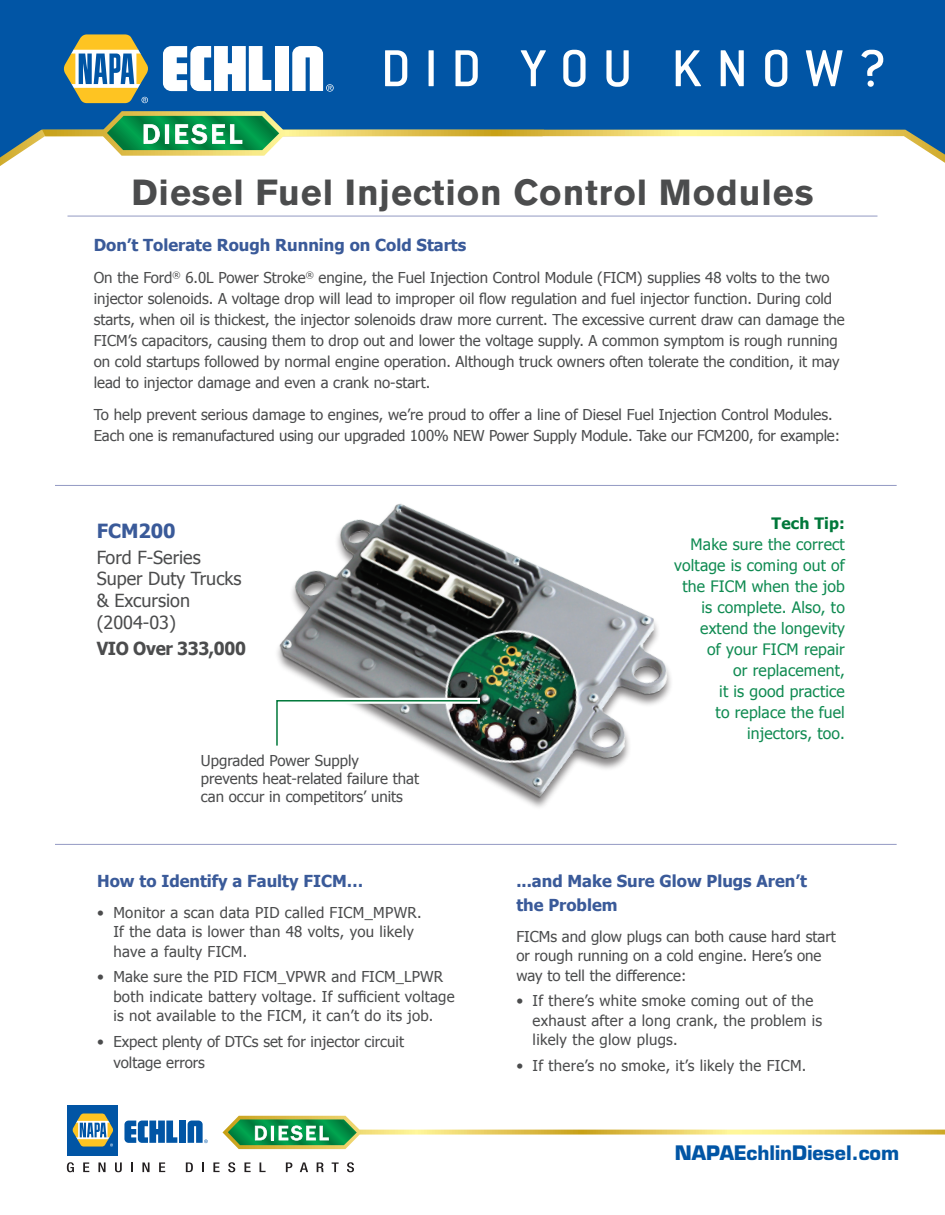
<style>
.page{position:relative;width:945px;height:1215px;background:#fff}
.page>*{position:absolute;margin:0;border:0;box-sizing:border-box;transform-origin:0 0}
.t1{font:57px "Conduit ITC Medium";letter-spacing:.24em;color:#fff}
.t2{font:700 36px "Akzidenz Grotesk BE";letter-spacing:.025em;color:#4b4c4d}
.t3{font:700 19.5px "Eurostile LT Std";color:#0155a5}
.t4{font:700 19.5px "Tahoma";color:#3a5a99}
.t5{font:18px/21.6px "Tahoma";color:#4b4c4d}
.t6{font:700 18px "Tahoma";letter-spacing:-.02em;color:#4b4c4d;scale:.95 1}
.t7{font:700 16.5px/24px "Tahoma";color:#3a5a99}
.t8{font:15.75px/21px "Tahoma";letter-spacing:.01em;color:#108b52;text-align:right}
.t9{font:700 15.75px "Tahoma";letter-spacing:.01em;color:#00783a}
.t10{font:15px/21px "Tahoma";color:#4b4c4d}
.t11{font:15px/19.5px "Tahoma";letter-spacing:.02em;color:#4b4c4d}
</style>
<div class="page">
<svg style="left:124px;top:1121px;width:53px;height:22px"></svg>
<div style="left:179px;top:1121px;width:7px;height:22px;background:#0155a5"></div>
<svg style="left:188px;top:1121px;width:20px;height:22px"></svg>
<div style="left:68px;top:1105px;width:50px;height:50px;background:#0155a5"></div>
<svg style="left:72px;top:1114px;width:41px;height:33px"></svg>
<svg style="left:67px;top:1162px;width:7px;height:10px"></svg>
<svg style="left:83px;top:1162px;width:6px;height:10px"></svg>
<svg style="left:98px;top:1162px;width:8px;height:10px"></svg>
<svg style="left:115px;top:1162px;width:7px;height:10px"></svg>
<svg style="left:131px;top:1162px;width:2px;height:10px"></svg>
<svg style="left:142px;top:1162px;width:8px;height:10px"></svg>
<svg style="left:159px;top:1162px;width:6px;height:10px"></svg>
<svg style="left:186px;top:1162px;width:7px;height:10px"></svg>
<svg style="left:202px;top:1162px;width:2px;height:10px"></svg>
<svg style="left:213px;top:1162px;width:7px;height:10px"></svg>
<svg style="left:228px;top:1162px;width:7px;height:10px"></svg>
<svg style="left:244px;top:1162px;width:7px;height:10px"></svg>
<svg style="left:260px;top:1162px;width:6px;height:10px"></svg>
<svg style="left:286px;top:1162px;width:6px;height:10px"></svg>
<svg style="left:300px;top:1162px;width:8px;height:10px"></svg>
<svg style="left:317px;top:1162px;width:7px;height:10px"></svg>
<svg style="left:332px;top:1162px;width:7px;height:10px"></svg>
<svg style="left:347px;top:1162px;width:7px;height:10px"></svg>
<svg style="left:223px;top:1116px;width:722px;height:33px"></svg>
<div style="left:0;top:0;width:945px;height:116px;background:#0155a5"></div>
<svg style="left:163px;top:46px;width:108px;height:45px"></svg>
<div style="left:275px;top:46px;width:14px;height:45px;background:#fff"></div>
<svg style="left:292px;top:46px;width:42px;height:46px"></svg>
<svg style="left:63px;top:34px;width:85px;height:69px"></svg>
<svg style="left:42px;top:111px;width:903px;height:52px"></svg>
<svg style="left:0;top:116px;width:544px;height:50px"></svg>
<hr style="left:55px;top:844px;width:842px;height:1px;background:#9399c3">
<hr style="left:55px;top:485px;width:842px;height:1px;background:#9399c3">
<hr style="left:68px;top:216px;width:810px;height:1px;background:#9399c3">
<img style="left:157px;top:503px;width:643px;height:342px">
<svg style="left:271px;top:695px;width:215px;height:54px"></svg>
<h1 class="t1" style="left:381px;top:34px;width:508px">DID YOU KNOW?</h1>
<h2 class="t2" style="left:132px;top:172px;width:683px">Diesel Fuel Injection Control Modules</h2>
<p class="t7" style="left:94px;top:232px;width:374px">Don’t Tolerate Rough Running on Cold Starts</p>
<p class="t10" style="left:94px;top:266px;width:753px">On the Ford<sup>®</sup> 6.0L Power Stroke<sup>®</sup> engine, the Fuel Injection Control Module (FICM) supplies 48 volts to the two injector solenoids. A voltage drop will lead to improper oil flow regulation and fuel injector function. During cold starts, when oil is thickest, the injector solenoids draw more current. The excessive current draw can damage the FICM’s capacitors, causing them to drop out and lower the voltage supply. A common symptom is rough running on cold startups followed by normal engine operation. Although truck owners often tolerate the condition, it may lead to injector damage and even a crank no-start.</p>
<p class="t10" style="left:94px;top:403px;width:748px">To help prevent serious damage to engines, we’re proud to offer a line of Diesel Fuel Injection Control Modules.<br>Each one is remanufactured using our upgraded 100% NEW Power Supply Module. Take our FCM200, for example:</p>
<h3 class="t4" style="left:97px;top:517px;width:81px">FCM200</h3>
<p class="t5" style="left:97px;top:546px;width:146px">Ford F-Series<br>Super Duty Trucks &amp; Excursion (2004-03)</p>
<p class="t6" style="left:97px;top:635px;width:159px">VIO Over 333,000</p>
<p class="t10" style="left:201px;top:751px;width:220px;line-height:18px">Upgraded Power Supply prevents heat-related failure that can occur in competitors’ units</p>
<p class="t7" style="left:97px;top:868px;width:268px">How to Identify a Faulty FICM…</p>
<p class="t11" style="left:113px;top:902px;width:310px;text-indent:-16px">• Monitor a scan data PID called FICM_MPWR.<br>If the data is lower than 48 volts, you likely have a faulty FICM.</p>
<p class="t11" style="left:113px;top:967px;width:343px;text-indent:-16px">• Make sure the PID FICM_VPWR and FICM_LPWR both indicate battery voltage. If sufficient voltage is not available to the FICM, it can’t do its job.</p>
<p class="t10" style="left:113px;top:1031px;width:292px;text-indent:-16px">• Expect plenty of DTCs set for injector circuit voltage errors</p>
<p class="t9" style="left:772px;top:513px;width:75px">Tech Tip:</p>
<p class="t8" style="left:674px;top:533px;width:172px">Make sure the correct voltage is coming out of the FICM when the job is complete. Also, to extend the longevity<br>of your FICM repair<br>or replacement,<br>it is good practice<br>to replace the fuel injectors, too.</p>
<p class="t7" style="left:516px;top:868px;width:292px">...and Make Sure Glow Plugs Aren’t the Problem</p>
<p class="t10" style="left:516px;top:926px;width:321px;line-height:19.5px">FICMs and glow plugs can both cause hard start or rough running on a cold engine. Here’s one way to tell the difference:</p>
<p class="t11" style="left:533px;top:991px;width:291px;text-indent:-16px">• If there’s white smoke coming out of the exhaust after a long crank, the problem is likely the glow plugs.</p>
<p class="t11" style="left:516px;top:1056px;width:291px">• If there’s no smoke, it’s likely the FICM.</p>
<h3 class="t3" style="left:675px;top:1141px;width:226px">NAPAEchlinDiesel.com</h3>
</div>
